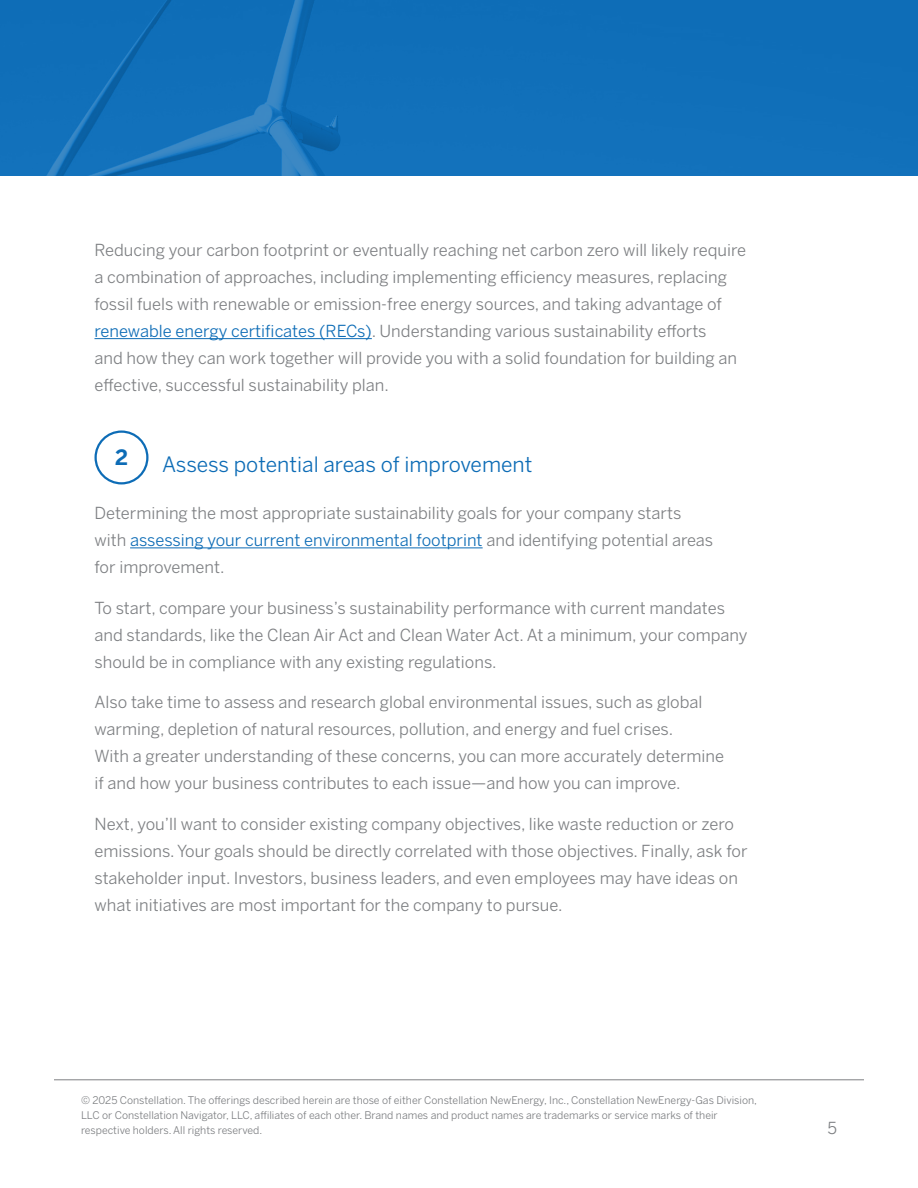
<style>
.page{position:relative;width:918px;height:1188px;background:#fff}
.page>*{position:absolute;margin:0;border:0;box-sizing:border-box;transform-origin:0 0}
.t1{font:21px "Benton Sans";color:#0d6cb6}
.t2{font:700 21px "Benton Sans";color:#0d6cb6}
.t3{font:16.5px/27px "Benton Sans";color:#7e8083}
.t4{font:10.5px/15px "Benton Sans";color:#7c7e81}
.s1{color:#0d6cb6}
</style>
<div class="page">
<hr style="left:54px;top:1080px;width:810px;height:1px;background:#7e8083">
<div style="left:0;top:0;width:918px;height:176px;background:#0d6cb6"></div>
<hr style="left:94px;top:338px;width:278px;height:1px;background:#0d6cb6">
<hr style="left:130px;top:547px;width:353px;height:1px;background:#0d6cb6">
<div style="left:94px;top:430px;width:54px;height:54px;border:2px solid #0d6cb6;border-radius:50%"></div>
<p class="t3" style="left:94px;top:236px;width:653px">Reducing your carbon footprint or eventually reaching net carbon zero will likely require a combination of approaches, including implementing efficiency measures, replacing fossil fuels with renewable or emission-free energy sources, and taking advantage of <span class="s1">renewable energy certificates (RECs)</span>. Understanding various sustainability efforts<br>and how they can work together will provide you with a solid foundation for building an effective, successful sustainability plan.</p>
<p class="t2" style="left:115px;top:445px;width:14px">2</p>
<p class="t1" style="left:162px;top:452px;width:372px">Assess potential areas of improvement</p>
<p class="t3" style="left:94px;top:500px;width:620px">Determining the most appropriate sustainability goals for your company starts with <span class="s1">assessing your current environmental footprint</span> and identifying potential areas for improvement.</p>
<p class="t3" style="left:94px;top:594px;width:654px">To start, compare your business’s sustainability performance with current mandates and standards, like the Clean Air Act and Clean Water Act. At a minimum, your company should be in compliance with any existing regulations.</p>
<p class="t3" style="left:94px;top:689px;width:631px">Also take time to assess and research global environmental issues, such as global warming, depletion of natural resources, pollution, and energy and fuel crises.<br>With a greater understanding of these concerns, you can more accurately determine if and how your business contributes to each issue—and how you can improve.</p>
<p class="t3" style="left:94px;top:810px;width:655px">Next, you’ll want to consider existing company objectives, like waste reduction or zero emissions. Your goals should be directly correlated with those objectives. Finally, ask for stakeholder input. Investors, business leaders, and even employees may have ideas on what initiatives are most important for the company to pursue.</p>
<p class="t4" style="left:81px;top:1093px;width:678px">© 2025 Constellation. The offerings described herein are those of either Constellation NewEnergy, Inc., Constellation NewEnergy-Gas Division,<br>LLC or Constellation Navigator, LLC, affiliates of each other. Brand names and product names are trademarks or service marks of their respective holders. All rights reserved.</p>
<p class="t3" style="left:827px;top:1114px;width:11px">5</p>
</div>
